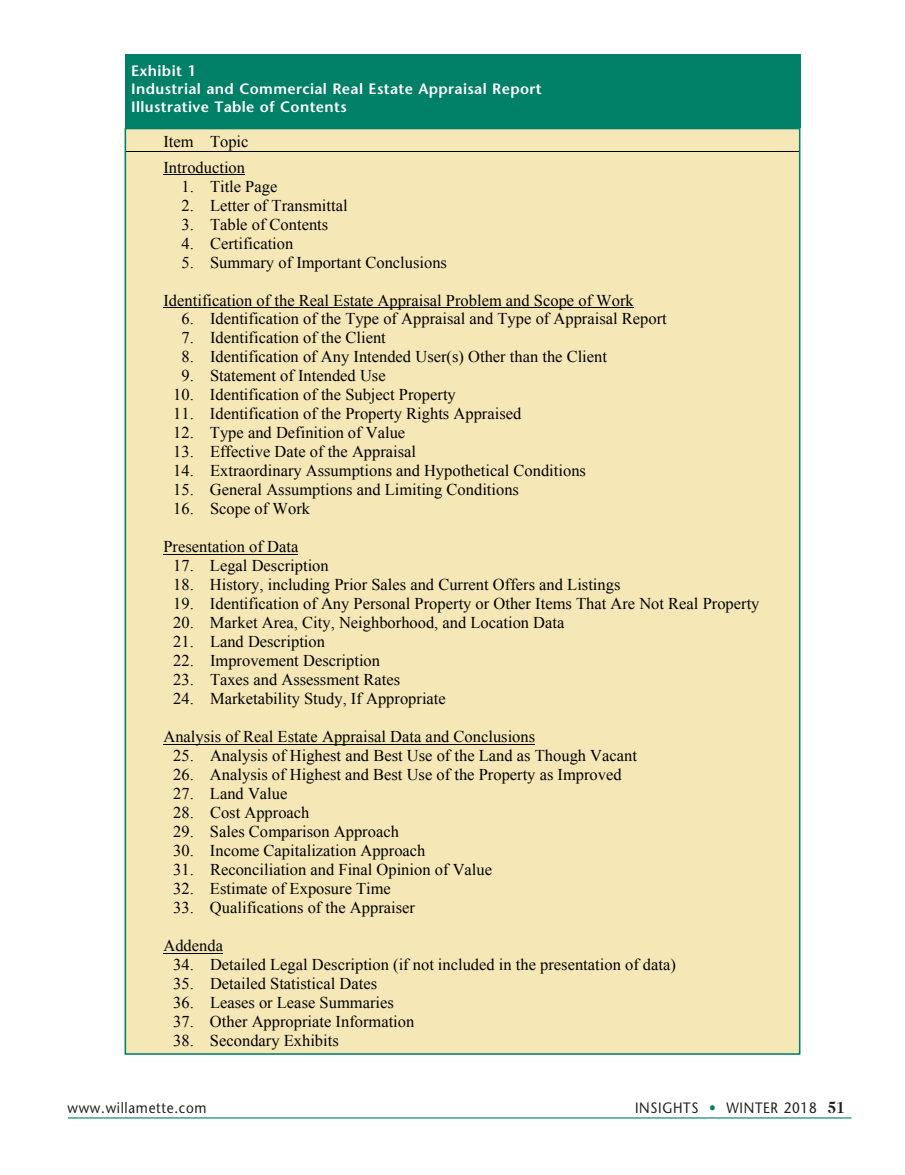
<style>
.page{position:relative;width:905px;height:1175px;background:#fff}
.page>*{position:absolute;margin:0;border:0;box-sizing:border-box;transform-origin:0 0}
.t1{font:16.5px/25.8px "Times New Roman";color:#000}
.Exhibit_heading{font:600 15px "Stone Sans";letter-spacing:.025em;color:#fff}
.t2{font:15px "Stone Sans";letter-spacing:.05em;color:#231f20;scale:.9 1}
.s1{color:#008066}
.s2{font-family:"Caslon Two Twenty Four";font-weight:700;font-size:16.5px}
</style>
<div class="page">
<hr style="left:68px;top:1117px;width:783px;height:1px;background:#008066">
<div style="left:125px;top:128px;width:674px;height:926px;background:#f6e7b6"></div>
<hr style="left:163px;top:174px;width:82px;height:1px;background:#000">
<hr style="left:125px;top:151px;width:674px;height:1px;background:#000">
<hr style="left:163px;top:307px;width:470px;height:1px;background:#000">
<hr style="left:163px;top:554px;width:135px;height:1px;background:#000">
<hr style="left:163px;top:744px;width:372px;height:1px;background:#000">
<hr style="left:163px;top:952px;width:60px;height:1px;background:#000">
<div style="left:124px;top:54px;width:676px;height:74px;background:#008066"></div>
<p class="Exhibit_heading" style="left:131px;top:61px;width:66px">Exhibit 1</p>
<p class="Exhibit_heading" style="left:131px;top:79px;width:412px">Industrial and Commercial Real Estate Appraisal Report</p>
<p class="Exhibit_heading" style="left:131px;top:97px;width:217px">Illustrative Table of Contents</p>
<p class="t1" style="left:163px;top:128px;width:87px">Item Topic<br>Introduction</p>
<p class="t1" style="left:181px;top:173px;width:97px">1. Title Page</p>
<p class="t1" style="left:181px;top:192px;width:168px">2. Letter of Transmittal</p>
<p class="t1" style="left:181px;top:211px;width:148px">3. Table of Contents</p>
<p class="t1" style="left:181px;top:230px;width:113px">4. Certification</p>
<p class="t1" style="left:181px;top:249px;width:267px">5. Summary of Important Conclusions</p>
<p class="t1" style="left:163px;top:287px;width:472px">Identification of the Real Estate Appraisal Problem and Scope of Work</p>
<p class="t1" style="left:181px;top:306px;width:487px">6. Identification of the Type of Appraisal and Type of Appraisal Report</p>
<p class="t1" style="left:181px;top:325px;width:206px">7. Identification of the Client</p>
<p class="t1" style="left:181px;top:344px;width:427px">8. Identification of Any Intended User(s) Other than the Client</p>
<p class="t1" style="left:181px;top:363px;width:206px">9. Statement of Intended Use</p>
<p class="t1" style="left:173px;top:382px;width:284px">10. Identification of the Subject Property</p>
<p class="t1" style="left:173px;top:400px;width:349px">11. Identification of the Property Rights Appraised</p>
<p class="t1" style="left:173px;top:419px;width:233px">12. Type and Definition of Value</p>
<p class="t1" style="left:173px;top:438px;width:244px">13. Effective Date of the Appraisal</p>
<p class="t1" style="left:173px;top:457px;width:414px">14. Extraordinary Assumptions and Hypothetical Conditions</p>
<p class="t1" style="left:173px;top:476px;width:347px">15. General Assumptions and Limiting Conditions</p>
<p class="t1" style="left:173px;top:495px;width:138px">16. Scope of Work</p>
<p class="t1" style="left:163px;top:533px;width:136px">Presentation of Data</p>
<p class="t1" style="left:173px;top:552px;width:157px">17. Legal Description</p>
<p class="t1" style="left:173px;top:571px;width:449px">18. History, including Prior Sales and Current Offers and Listings</p>
<p class="t1" style="left:173px;top:590px;width:588px">19. Identification of Any Personal Property or Other Items That Are Not Real Property</p>
<p class="t1" style="left:173px;top:609px;width:393px">20. Market Area, City, Neighborhood, and Location Data</p>
<p class="t1" style="left:173px;top:628px;width:153px">21. Land Description</p>
<p class="t1" style="left:173px;top:647px;width:208px">22. Improvement Description</p>
<p class="t1" style="left:173px;top:666px;width:228px">23. Taxes and Assessment Rates</p>
<p class="t1" style="left:173px;top:685px;width:274px">24. Marketability Study, If Appropriate</p>
<p class="t1" style="left:163px;top:723px;width:373px">Analysis of Real Estate Appraisal Data and Conclusions</p>
<p class="t1" style="left:173px;top:742px;width:465px">25. Analysis of Highest and Best Use of the Land as Though Vacant</p>
<p class="t1" style="left:173px;top:761px;width:450px">26. Analysis of Highest and Best Use of the Property as Improved</p>
<p class="t1" style="left:173px;top:780px;width:116px">27. Land Value</p>
<p class="t1" style="left:173px;top:799px;width:138px">28. Cost Approach</p>
<p class="t1" style="left:173px;top:818px;width:227px">29. Sales Comparison Approach</p>
<p class="t1" style="left:173px;top:837px;width:254px">30. Income Capitalization Approach</p>
<p class="t1" style="left:173px;top:856px;width:320px">31. Reconciliation and Final Opinion of Value</p>
<p class="t1" style="left:173px;top:875px;width:219px">32. Estimate of Exposure Time</p>
<p class="t1" style="left:173px;top:894px;width:243px">33. Qualifications of the Appraiser</p>
<p class="t1" style="left:163px;top:932px;width:61px">Addenda</p>
<p class="t1" style="left:173px;top:951px;width:504px">34. Detailed Legal Description (if not included in the presentation of data)</p>
<p class="t1" style="left:173px;top:970px;width:205px">35. Detailed Statistical Dates</p>
<p class="t1" style="left:173px;top:989px;width:222px">36. Leases or Lease Summaries</p>
<p class="t1" style="left:173px;top:1008px;width:243px">37. Other Appropriate Information</p>
<p class="t1" style="left:173px;top:1027px;width:167px">38. Secondary Exhibits</p>
<p class="t2" style="left:68px;top:1098px;width:156px">www.willamette. com</p>
<p class="t2" style="left:635px;top:1098px;width:235px">INSIGHTS <span class="s1">•</span> WINTER 2018 <span class="s2">51</span></p>
</div>
